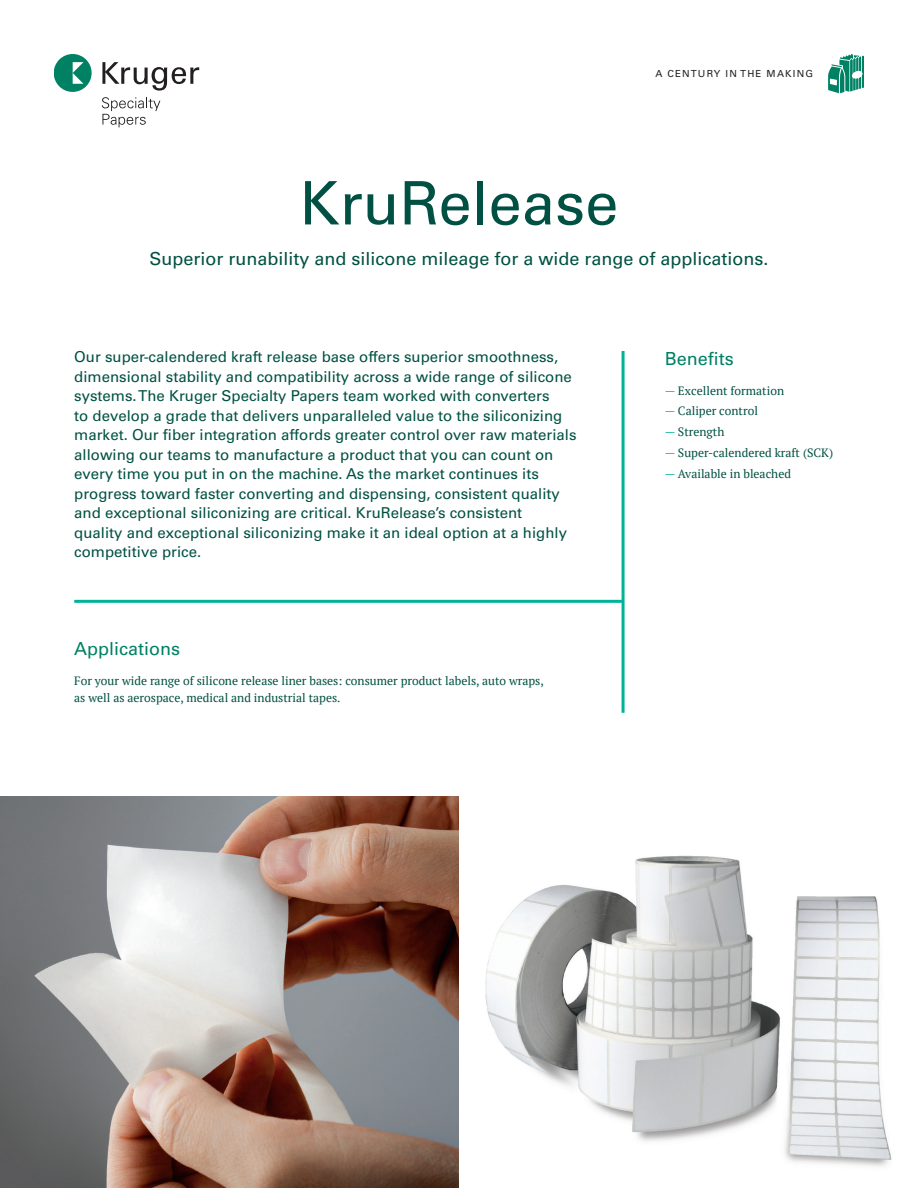
<style>
.page{position:relative;width:918px;height:1188px;background:#fff}
.page>*{position:absolute;margin:0;border:0;box-sizing:border-box;transform-origin:0 0}
.t1{font:60px "Univers";color:#005143}
.Sous-titre{font:18px "Univers";color:#005143}
.Sous-titre-2{font:18px "Univers";color:#008164}
.Texte_courant{font:15px/19.5px "Univers";color:#005143}
.Texte_courant-2{font:12px/16.5px "PT Serif";color:#005143}
.t2{font:9.75px "Univers";letter-spacing:.12em;color:#231f20}
.s1{color:#00b297}
</style>
<div class="page">
<svg style="left:828px;top:54px;width:36px;height:39px"></svg>
<svg style="left:102px;top:97px;width:58px;height:30px"></svg>
<svg style="left:54px;top:54px;width:38px;height:38px"></svg>
<svg style="left:102px;top:62px;width:97px;height:29px"></svg>
<img style="left:0;top:796px;width:892px;height:392px">
<hr style="left:622px;top:351px;width:3px;height:362px;background:#00b297">
<hr style="left:74px;top:600px;width:548px;height:3px;background:#00b297">
<p class="t2" style="left:655px;top:68px;width:159px">A CENTURY IN THE MAKING</p>
<p class="t1" style="left:300px;top:168px;width:320px">KruRelease</p>
<p class="Sous-titre" style="left:149px;top:248px;width:621px">Superior runability and silicone mileage for a wide range of applications.</p>
<p class="Texte_courant" style="left:74px;top:347px;width:504px">Our super-calendered kraft release base offers superior smoothness, dimensional stability and compatibility across a wide range of silicone systems. The Kruger Specialty Papers team worked with converters<br>to develop a grade that delivers unparalleled value to the siliconizing market. Our fiber integration affords greater control over raw materials allowing our teams to manufacture a product that you can count on every time you put in on the machine. As the market continues its progress toward faster converting and dispensing, consistent quality and exceptional siliconizing are critical. KruRelease’s consistent<br>quality and exceptional siliconizing make it an ideal option at a highly competitive price.</p>
<p class="Sous-titre-2" style="left:665px;top:347px;width:71px">Benefits</p>
<p class="Texte_courant-2" style="left:665px;top:382px;width:121px"><span class="s1">—</span> Excellent formation</p>
<p class="Texte_courant-2" style="left:665px;top:403px;width:95px"><span class="s1">—</span> Caliper control</p>
<p class="Texte_courant-2" style="left:665px;top:424px;width:61px"><span class="s1">—</span> Strength</p>
<p class="Texte_courant-2" style="left:665px;top:444px;width:170px"><span class="s1">—</span> Super-calendered kraft (SCK)</p>
<p class="Texte_courant-2" style="left:665px;top:465px;width:128px"><span class="s1">—</span> Available in bleached</p>
<p class="Sous-titre-2" style="left:74px;top:638px;width:108px">Applications</p>
<p class="Texte_courant-2" style="left:74px;top:673px;width:471px">For your wide range of silicone release liner bases: consumer product labels, auto wraps, as well as aerospace, medical and industrial tapes.</p>
</div>
